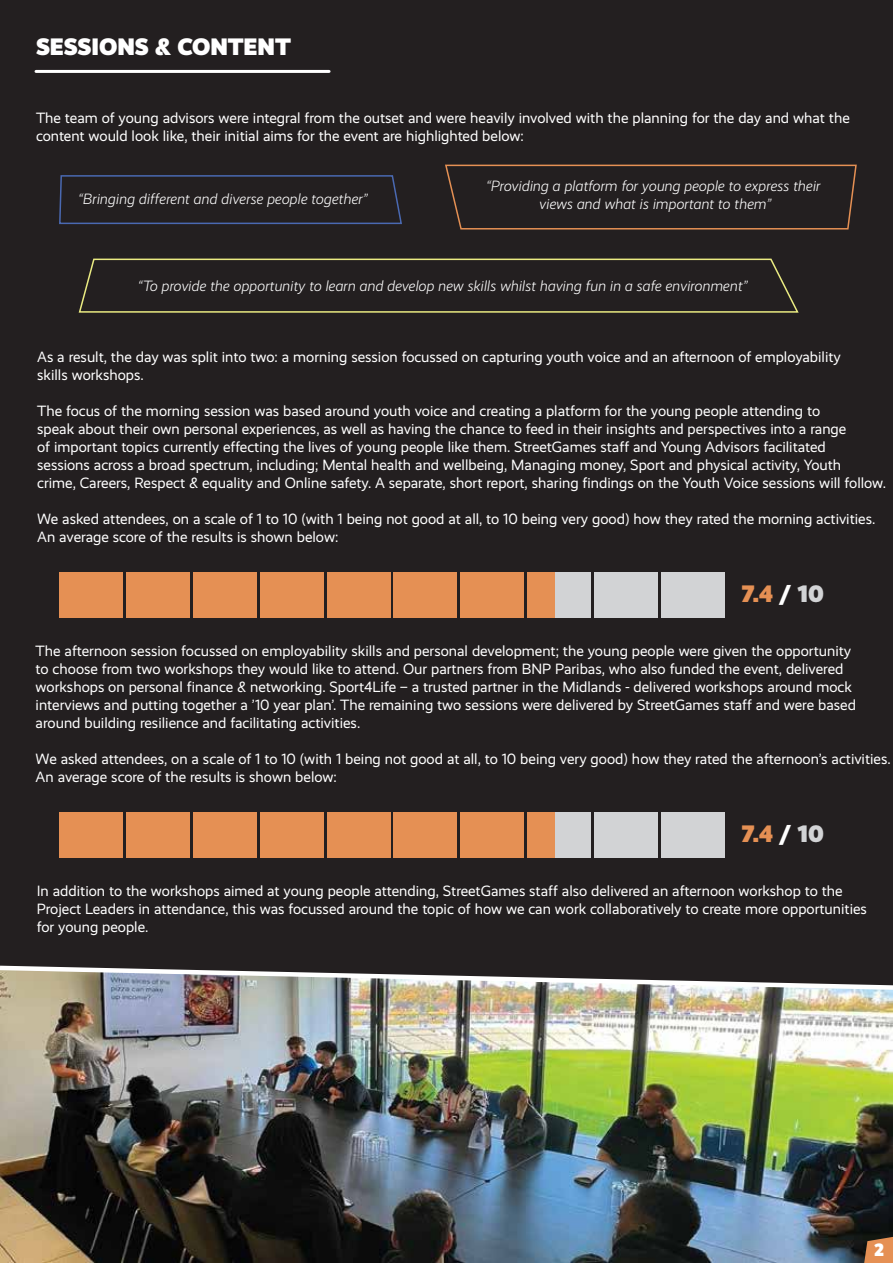
<style>
.page{position:relative;width:893px;height:1263px;background:#fff}
.page>*{position:absolute;margin:0;border:0;box-sizing:border-box;transform-origin:0 0}
.t1{font:900 24px "Realist";color:#fff}
.t2{font:900 24px "Realist";color:#e59054}
.t3{font:900 18px "Realist";color:#fff}
.t4{font:15px/18px "Realist";color:#fff}
.t5{font:italic 300 15px/18px "Realist";color:#fff;text-align:center}
.s1{color:#fff}
.s2{color:#d2d3d5}
</style>
<div class="page">
<img style="left:0;top:992px;width:893px;height:271px">
<div style="left:0;top:0;width:893px;height:963px;background:#231f20"></div>
<hr style="left:36px;top:70px;width:293px;height:3px;background:#fff">
<svg style="left:444px;top:164px;width:414px;height:66px;background:#2c2422"></svg>
<svg style="left:58px;top:174px;width:345px;height:51px;background:#252329"></svg>
<svg style="left:78px;top:258px;width:721px;height:56px;background:#2e2a25"></svg>
<div style="left:60px;top:572px;width:63px;height:46px;background:#e59054"></div>
<div style="left:127px;top:572px;width:63px;height:46px;background:#e59054"></div>
<div style="left:193px;top:572px;width:63px;height:46px;background:#e59054"></div>
<div style="left:260px;top:572px;width:63px;height:46px;background:#e59054"></div>
<div style="left:327px;top:572px;width:63px;height:46px;background:#e59054"></div>
<div style="left:394px;top:572px;width:63px;height:46px;background:#e59054"></div>
<div style="left:461px;top:572px;width:63px;height:46px;background:#e59054"></div>
<div style="left:527px;top:572px;width:63px;height:46px;background:#d2d3d5"></div>
<div style="left:594px;top:572px;width:63px;height:46px;background:#d2d3d5"></div>
<div style="left:661px;top:572px;width:63px;height:46px;background:#d2d3d5"></div>
<div style="left:527px;top:572px;width:28px;height:46px;background:#e59054"></div>
<div style="left:60px;top:812px;width:63px;height:46px;background:#e59054"></div>
<div style="left:127px;top:812px;width:63px;height:46px;background:#e59054"></div>
<div style="left:193px;top:812px;width:63px;height:46px;background:#e59054"></div>
<div style="left:260px;top:812px;width:63px;height:46px;background:#e59054"></div>
<div style="left:327px;top:812px;width:63px;height:46px;background:#e59054"></div>
<div style="left:394px;top:812px;width:63px;height:46px;background:#e59054"></div>
<div style="left:461px;top:812px;width:63px;height:46px;background:#e59054"></div>
<div style="left:527px;top:812px;width:63px;height:46px;background:#d2d3d5"></div>
<div style="left:594px;top:812px;width:63px;height:46px;background:#d2d3d5"></div>
<div style="left:661px;top:812px;width:63px;height:46px;background:#d2d3d5"></div>
<div style="left:527px;top:812px;width:28px;height:46px;background:#e59054"></div>
<img style="left:0;top:963px;width:893px;height:29px">
<svg style="left:864px;top:1237px;width:29px;height:26px"></svg>
<h1 class="t1" style="left:36px;top:32px;width:256px">SESSIONS &amp; CONTENT</h1>
<p class="t4" style="left:36px;top:109px;width:815px">The team of young advisors were integral from the outset and were heavily involved with the planning for the day and what the content would look like, their initial aims for the event are highlighted below:</p>
<p class="t5" style="left:78px;top:190px;width:291px">“Bringing different and diverse people together”</p>
<p class="t5" style="left:486px;top:177px;width:336px">“Providing a platform for young people to express their views and what is important to them”</p>
<p class="t5" style="left:138px;top:277px;width:611px">“To provide the opportunity to learn and develop new skills whilst having fun in a safe environment”</p>
<p class="t4" style="left:37px;top:348px;width:805px">As a result, the day was split into two: a morning session focussed on capturing youth voice and an afternoon of employability skills workshops.</p>
<p class="t4" style="left:37px;top:402px;width:850px">The focus of the morning session was based around youth voice and creating a platform for the young people attending to<br>speak about their own personal experiences, as well as having the chance to feed in their insights and perspectives into a range<br>of important topics currently effecting the lives of young people like them. StreetGames staff and Young Advisors facilitated<br>sessions across a broad spectrum, including; Mental health and wellbeing, Managing money, Sport and physical activity, Youth<br>crime, Careers, Respect &amp; equality and Online safety. A separate, short report, sharing findings on the Youth Voice sessions will follow.</p>
<p class="t4" style="left:37px;top:510px;width:840px">We asked attendees, on a scale of 1 to 10 (with 1 being not good at all, to 10 being very good) how they rated the morning activities.<br>An average score of the results is shown below:</p>
<h1 class="t2" style="left:742px;top:579px;width:84px">7.4 <span class="s1">/</span> <span class="s2">10</span></h1>
<p class="t4" style="left:36px;top:642px;width:822px">The afternoon session focussed on employability skills and personal development; the young people were given the opportunity to choose from two workshops they would like to attend. Our partners from BNP Paribas, who also funded the event, delivered workshops on personal finance &amp; networking. Sport4Life – a trusted partner in the Midlands - delivered workshops around mock interviews and putting together a ’10 year plan’. The remaining two sessions were delivered by StreetGames staff and were based around building resilience and facilitating activities.</p>
<p class="t4" style="left:36px;top:750px;width:857px">We asked attendees, on a scale of 1 to 10 (with 1 being not good at all, to 10 being very good) how they rated the afternoon’s activities.<br>An average score of the results is shown below:</p>
<h1 class="t2" style="left:742px;top:819px;width:84px">7.4 <span class="s1">/</span> <span class="s2">10</span></h1>
<p class="t4" style="left:37px;top:882px;width:832px">In addition to the workshops aimed at young people attending, StreetGames staff also delivered an afternoon workshop to the<br>Project Leaders in attendance, this was focussed around the topic of how we can work collaboratively to create more opportunities for young people.</p>
<p class="t3" style="left:874px;top:1239px;width:11px">2</p>
</div>
